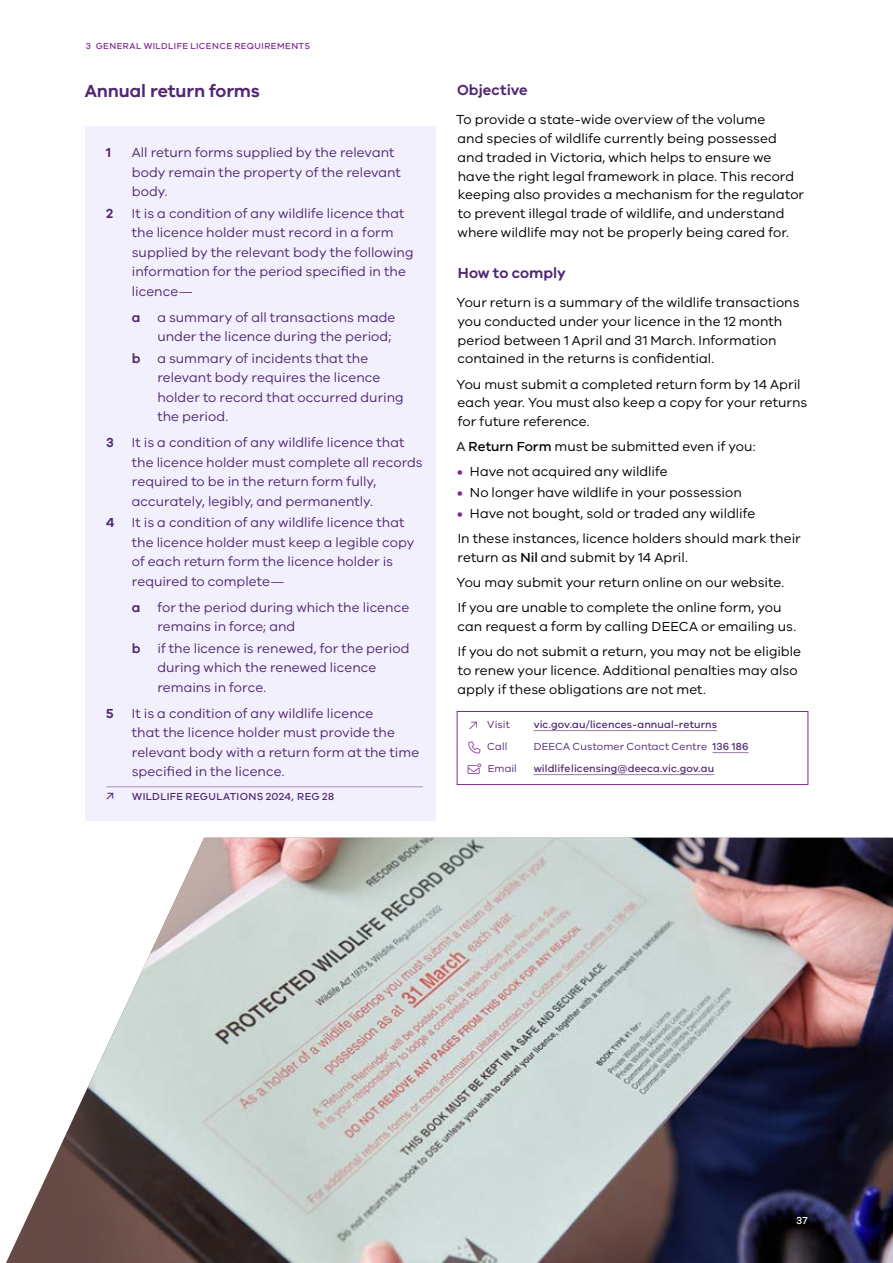
<style>
.page{position:relative;width:893px;height:1263px;background:#fff}
.page>*{position:absolute;margin:0;border:0;box-sizing:border-box;transform-origin:0 0}
.t1{font:600 18px "VIC";letter-spacing:-.005em;color:#512873}
.t2{font:600 15px "VIC";color:#512873}
.P_01{font:13.5px/18.8px "VIC";color:#000}
.t3{font:13.5px/19.5px "VIC";color:#512873}
.t4{font:600 13.5px "VIC";color:#512873}
.t5{font:500 10.5px "VIC";letter-spacing:.01em;color:#512873}
.t6{font:10.5px "VIC";letter-spacing:.015em;color:#512873}
.Folio_P{font:500 10.5px "VIC";color:#fff}
.t7{font:500 9px "VIC";letter-spacing:.045em;color:#812990}
.s1{font-weight:600}
.s2{font-weight:500}
.s3{font-weight:600;color:#812990}
</style>
<div class="page">
<svg style="left:6px;top:1158px;width:49px;height:105px"></svg>
<img style="left:55px;top:838px;width:838px;height:425px">
<div style="left:85px;top:127px;width:351px;height:694px;background:#f2f0fc"></div>
<hr style="left:106px;top:786px;width:317px;height:1px;background:#b28abf">
<div style="left:457px;top:711px;width:351px;height:74px;border:1px solid #812990"></div>
<hr style="left:534px;top:730px;width:183px;height:1px;background:#947ea7">
<hr style="left:712px;top:752px;width:37px;height:1px;background:#947ea7">
<hr style="left:534px;top:774px;width:180px;height:1px;background:#947ea7">
<p class="t7" style="left:86px;top:40px;width:25px">3 Genera</p>
<p class="t7" style="left:136px;top:40px;width:67px">l wi ldli fe licence</p>
<p class="t7" style="left:234px;top:40px;width:27px">require</p>
<p class="t7" style="left:277px;top:40px;width:16px">ments</p>
<h3 class="t1" style="left:85px;top:80px;width:177px">Annual return forms</h3>
<p class="t4" style="left:106px;top:144px;width:6px">1</p>
<p class="t3" style="left:132px;top:142px;width:270px">All return forms supplied by the relevant body remain the property of the relevant body.</p>
<p class="t4" style="left:106px;top:205px;width:9px">2</p>
<p class="t3" style="left:132px;top:203px;width:283px">It is a condition of any wildlife licence that the licence holder must record in a form supplied by the relevant body the following information for the period specified in the licence—</p>
<p class="t3" style="left:132px;top:307px;width:265px;text-align:right"><span class="s1">a</span> a summary of all transactions made under the licence during the period;</p>
<p class="t3" style="left:157px;top:348px;width:248px;text-indent:-26px"><span class="s1">b</span> a summary of incidents that the relevant body requires the licence holder to record that occurred during the period.</p>
<p class="t4" style="left:106px;top:434px;width:9px">3</p>
<p class="t3" style="left:132px;top:432px;width:292px">It is a condition of any wildlife licence that the licence holder must complete all records required to be in the return form fully, accurately, legibly, and permanently.</p>
<p class="t4" style="left:106px;top:515px;width:10px">4</p>
<p class="t3" style="left:132px;top:513px;width:284px">It is a condition of any wildlife licence that the licence holder must keep a legible copy of each return form the licence holder is required to complete—</p>
<p class="t3" style="left:157px;top:597px;width:253px;text-indent:-26px"><span class="s1">a</span> for the period during which the licence remains in force; and</p>
<p class="t3" style="left:157px;top:638px;width:254px;text-indent:-26px"><span class="s1">b</span> if the licence is renewed, for the period during which the renewed licence remains in force.</p>
<p class="t4" style="left:106px;top:705px;width:9px">5</p>
<p class="t3" style="left:132px;top:703px;width:289px">It is a condition of any wildlife licence<br>that the licence holder must provide the relevant body with a return form at the time specified in the licence.</p>
<p class="t5" style="left:132px;top:790px;width:69px">Wi ldli fe Regu</p>
<p class="t5" style="left:216px;top:790px;width:15px">lations</p>
<p class="t5" style="left:266px;top:790px;width:70px">2024, REG 28</p>
<h4 class="t2" style="left:457px;top:81px;width:72px">Objective</h4>
<p class="P_01" style="left:456px;top:110px;width:349px">To provide a state-wide overview of the volume<br>and species of wildlife currently being possessed and traded in Victoria, which helps to ensure we have the right legal framework in place. This record keeping also provides a mechanism for the regulator to prevent illegal trade of wildlife, and understand where wildlife may not be properly being cared for.</p>
<h4 class="t2" style="left:458px;top:264px;width:110px">How to comply</h4>
<p class="P_01" style="left:456px;top:293px;width:344px">Your return is a summary of the wildlife transactions you conducted under your licence in the 12 month period between 1 April and 31 March. Information contained in the returns is confidential.</p>
<p class="P_01" style="left:456px;top:374px;width:352px">You must submit a completed return form by 14 April each year. You must also keep a copy for your returns for future reference.</p>
<p class="P_01" style="left:457px;top:437px;width:300px">A <span class="s2">Return Form</span> must be submitted even if you:</p>
<p class="P_01" style="left:457px;top:462px;width:212px"><span class="s3">•</span> Have not acquired any wildlife</p>
<p class="P_01" style="left:457px;top:483px;width:286px"><span class="s3">•</span> No longer have wildlife in your possession</p>
<p class="P_01" style="left:457px;top:504px;width:300px"><span class="s3">•</span> Have not bought, sold or traded any wildlife</p>
<p class="P_01" style="left:457px;top:529px;width:345px">In these instances, licence holders should mark their return as <span class="s2">Nil</span> and submit by 14 April.</p>
<p class="P_01" style="left:456px;top:573px;width:329px">You may submit your return online on our website.</p>
<p class="P_01" style="left:457px;top:598px;width:340px">If you are unable to complete the online form, you can request a form by calling DEECA or emailing us.</p>
<p class="P_01" style="left:458px;top:642px;width:345px">If you do not submit a return, you may not be eligible to renew your licence. Additional penalties may also apply if these obligations are not met.</p>
<p class="t6" style="left:487px;top:718px;width:24px">Visit</p>
<p class="t5" style="left:534px;top:718px;width:185px">vic.gov.au/licences-annual-returns</p>
<p class="t6" style="left:487px;top:740px;width:22px">Call</p>
<p class="t6" style="left:534px;top:740px;width:216px">DEECA Customer Contact Centre <span class="s2">136 186</span></p>
<p class="t6" style="left:488px;top:762px;width:31px">Email</p>
<p class="t5" style="left:534px;top:762px;width:182px">wildlifelicensing@deeca.vic.gov.au</p>
<p class="Folio_P" style="left:796px;top:1214px;width:13px">37</p>
</div>
